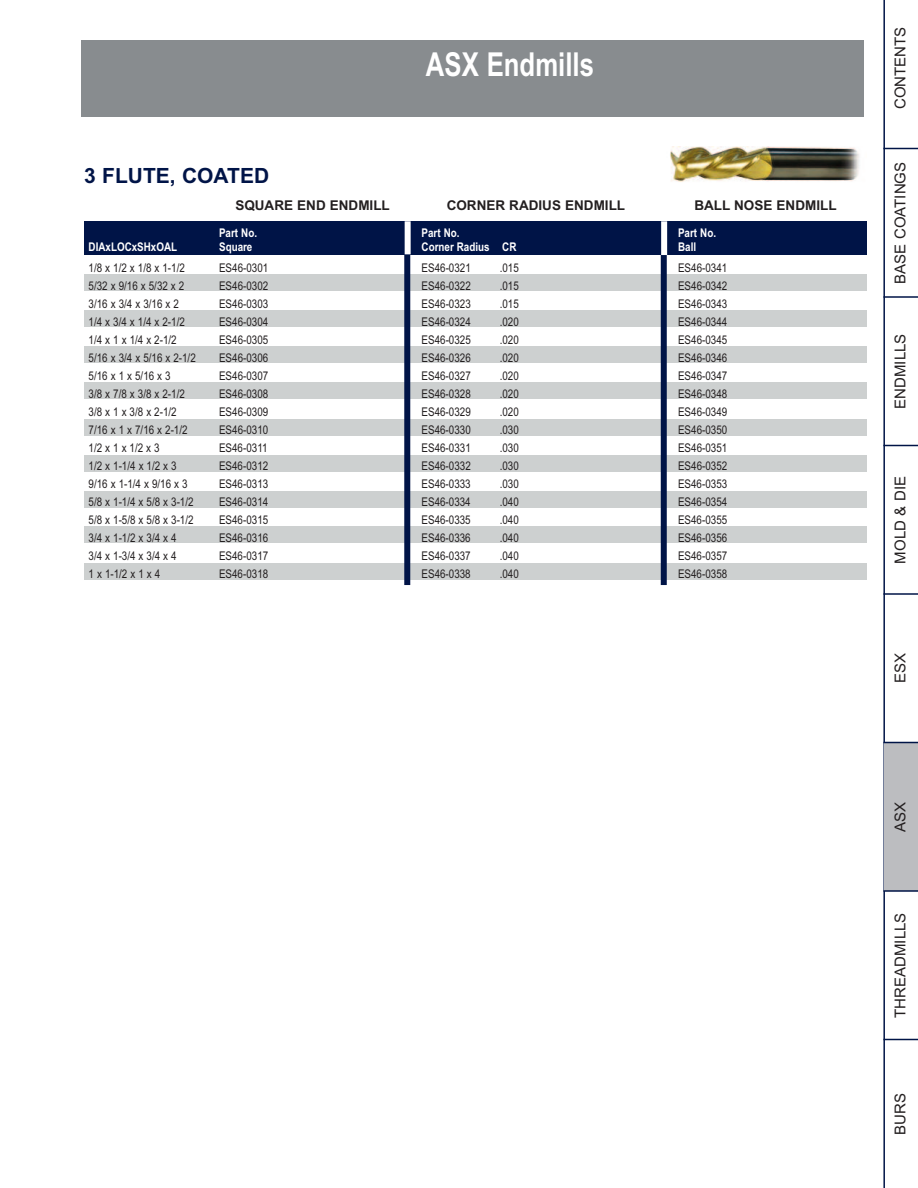
<style>
.page{position:relative;width:918px;height:1188px;background:#fff}
.page>*{position:absolute;margin:0;border:0;box-sizing:border-box;transform-origin:0 0}
.t1{font:700 33px "Arial";color:#fff;scale:.78 1}
.t2{font:700 21px "Arial";color:#001447}
.t3{font:15px "Arial";color:#231f20}
.t4{font:700 13.5px "Arial";color:#231f20}
.t5{font:12px "Arial Narrow";color:#231f20}
.t6{font:700 12px "Arial Narrow";color:#fff}
</style>
<div class="page">
<div style="left:81px;top:40px;width:783px;height:77px;background:#888c8f"></div>
<hr style="left:883px;top:0;width:2px;height:1188px;background:#001447">
<hr style="left:883px;top:148px;width:35px;height:1px;background:#001447">
<hr style="left:883px;top:296px;width:35px;height:2px;background:#001447">
<hr style="left:883px;top:445px;width:35px;height:1px;background:#001447">
<hr style="left:883px;top:593px;width:35px;height:2px;background:#001447">
<div style="left:884px;top:742px;width:34px;height:149px;background:#bcbdc0"></div>
<hr style="left:883px;top:742px;width:35px;height:1px;background:#001447">
<hr style="left:883px;top:890px;width:35px;height:2px;background:#001447">
<hr style="left:883px;top:1039px;width:35px;height:1px;background:#001447">
<div style="left:84px;top:563px;width:783px;height:17px;background:#cdd0d0"></div>
<div style="left:84px;top:491px;width:783px;height:16px;background:#cdd0d0"></div>
<div style="left:84px;top:527px;width:783px;height:16px;background:#cdd0d0"></div>
<div style="left:84px;top:419px;width:783px;height:17px;background:#cdd0d0"></div>
<div style="left:84px;top:455px;width:783px;height:16px;background:#cdd0d0"></div>
<div style="left:84px;top:346px;width:783px;height:17px;background:#cdd0d0"></div>
<div style="left:84px;top:382px;width:783px;height:17px;background:#cdd0d0"></div>
<div style="left:84px;top:275px;width:783px;height:16px;background:#cdd0d0"></div>
<div style="left:84px;top:310px;width:783px;height:17px;background:#cdd0d0"></div>
<div style="left:84px;top:221px;width:783px;height:34px;background:#001447"></div>
<div style="left:404px;top:244px;width:6px;height:341px;background:#001447"></div>
<div style="left:405px;top:221px;width:6px;height:33px;background:#fff"></div>
<div style="left:661px;top:227px;width:6px;height:358px;background:#001447"></div>
<div style="left:661px;top:221px;width:6px;height:34px;background:#fff"></div>
<img style="left:670px;top:147px;width:190px;height:35px">
<h2 class="t2" style="left:84px;top:163px;width:187px">3 FLUTE, COATED</h2>
<h1 class="t1" style="left:426px;top:45px;width:217px">ASX Endmills</h1>
<p class="t4" style="left:235px;top:198px;width:156px">SqUARE END ENDMILL</p>
<p class="t4" style="left:447px;top:198px;width:180px">CORNER RADIUS ENDMILL</p>
<p class="t4" style="left:694px;top:198px;width:144px">BALL NOSE ENDMILL</p>
<p class="t6" style="left:219px;top:226px;width:40px">Part No.</p>
<p class="t6" style="left:422px;top:226px;width:40px">Part No.</p>
<p class="t6" style="left:678px;top:226px;width:40px">Part No.</p>
<p class="t6" style="left:89px;top:239px;width:90px">DIAxLOCxSHxOAL</p>
<p class="t6" style="left:219px;top:239px;width:35px">Square</p>
<p class="t6" style="left:422px;top:239px;width:96px">Corner Radius CR</p>
<p class="t6" style="left:678px;top:239px;width:20px">Ball</p>
<p class="t5" style="left:89px;top:261px;width:98px">1/8 x 1/2 x 1/8 x 1-1/2</p>
<p class="t5" style="left:219px;top:261px;width:51px">ES46-0301</p>
<p class="t5" style="left:422px;top:261px;width:51px">ES46-0321</p>
<p class="t5" style="left:500px;top:261px;width:21px">.015</p>
<p class="t5" style="left:678px;top:261px;width:51px">ES46-0341</p>
<p class="t5" style="left:89px;top:279px;width:97px">5/32 x 9/16 x 5/32 x 2</p>
<p class="t5" style="left:219px;top:279px;width:51px">ES46-0302</p>
<p class="t5" style="left:422px;top:279px;width:51px">ES46-0322</p>
<p class="t5" style="left:500px;top:279px;width:21px">.015</p>
<p class="t5" style="left:678px;top:279px;width:51px">ES46-0342</p>
<p class="t5" style="left:89px;top:297px;width:92px">3/16 x 3/4 x 3/16 x 2</p>
<p class="t5" style="left:219px;top:297px;width:51px">ES46-0303</p>
<p class="t5" style="left:422px;top:297px;width:51px">ES46-0323</p>
<p class="t5" style="left:500px;top:297px;width:21px">.015</p>
<p class="t5" style="left:678px;top:297px;width:51px">ES46-0343</p>
<p class="t5" style="left:89px;top:315px;width:98px">1/4 x 3/4 x 1/4 x 2-1/2</p>
<p class="t5" style="left:219px;top:315px;width:51px">ES46-0304</p>
<p class="t5" style="left:422px;top:315px;width:51px">ES46-0324</p>
<p class="t5" style="left:500px;top:315px;width:21px">.020</p>
<p class="t5" style="left:678px;top:315px;width:51px">ES46-0344</p>
<p class="t5" style="left:89px;top:333px;width:90px">1/4 x 1 x 1/4 x 2-1/2</p>
<p class="t5" style="left:219px;top:333px;width:51px">ES46-0305</p>
<p class="t5" style="left:422px;top:333px;width:51px">ES46-0325</p>
<p class="t5" style="left:500px;top:333px;width:21px">.020</p>
<p class="t5" style="left:678px;top:333px;width:51px">ES46-0345</p>
<p class="t5" style="left:89px;top:351px;width:109px">5/16 x 3/4 x 5/16 x 2-1/2</p>
<p class="t5" style="left:219px;top:351px;width:51px">ES46-0306</p>
<p class="t5" style="left:422px;top:351px;width:51px">ES46-0326</p>
<p class="t5" style="left:500px;top:351px;width:21px">.020</p>
<p class="t5" style="left:678px;top:351px;width:51px">ES46-0346</p>
<p class="t5" style="left:89px;top:369px;width:84px">5/16 x 1 x 5/16 x 3</p>
<p class="t5" style="left:219px;top:369px;width:51px">ES46-0307</p>
<p class="t5" style="left:422px;top:369px;width:51px">ES46-0327</p>
<p class="t5" style="left:500px;top:369px;width:21px">.020</p>
<p class="t5" style="left:678px;top:369px;width:51px">ES46-0347</p>
<p class="t5" style="left:89px;top:387px;width:98px">3/8 x 7/8 x 3/8 x 2-1/2</p>
<p class="t5" style="left:219px;top:387px;width:51px">ES46-0308</p>
<p class="t5" style="left:422px;top:387px;width:51px">ES46-0328</p>
<p class="t5" style="left:500px;top:387px;width:21px">.020</p>
<p class="t5" style="left:678px;top:387px;width:51px">ES46-0348</p>
<p class="t5" style="left:89px;top:405px;width:90px">3/8 x 1 x 3/8 x 2-1/2</p>
<p class="t5" style="left:219px;top:405px;width:51px">ES46-0309</p>
<p class="t5" style="left:422px;top:405px;width:51px">ES46-0329</p>
<p class="t5" style="left:500px;top:405px;width:21px">.020</p>
<p class="t5" style="left:678px;top:405px;width:51px">ES46-0349</p>
<p class="t5" style="left:89px;top:423px;width:101px">7/16 x 1 x 7/16 x 2-1/2</p>
<p class="t5" style="left:219px;top:423px;width:51px">ES46-0310</p>
<p class="t5" style="left:422px;top:423px;width:51px">ES46-0330</p>
<p class="t5" style="left:500px;top:423px;width:21px">.030</p>
<p class="t5" style="left:678px;top:423px;width:51px">ES46-0350</p>
<p class="t5" style="left:89px;top:441px;width:73px">1/2 x 1 x 1/2 x 3</p>
<p class="t5" style="left:219px;top:441px;width:50px">ES46-0311</p>
<p class="t5" style="left:422px;top:441px;width:51px">ES46-0331</p>
<p class="t5" style="left:500px;top:441px;width:21px">.030</p>
<p class="t5" style="left:678px;top:441px;width:51px">ES46-0351</p>
<p class="t5" style="left:89px;top:459px;width:90px">1/2 x 1-1/4 x 1/2 x 3</p>
<p class="t5" style="left:219px;top:459px;width:51px">ES46-0312</p>
<p class="t5" style="left:422px;top:459px;width:51px">ES46-0332</p>
<p class="t5" style="left:500px;top:459px;width:21px">.030</p>
<p class="t5" style="left:678px;top:459px;width:51px">ES46-0352</p>
<p class="t5" style="left:89px;top:477px;width:101px">9/16 x 1-1/4 x 9/16 x 3</p>
<p class="t5" style="left:219px;top:477px;width:51px">ES46-0313</p>
<p class="t5" style="left:422px;top:477px;width:51px">ES46-0333</p>
<p class="t5" style="left:500px;top:477px;width:21px">.030</p>
<p class="t5" style="left:678px;top:477px;width:51px">ES46-0353</p>
<p class="t5" style="left:89px;top:495px;width:107px">5/8 x 1-1/4 x 5/8 x 3-1/2</p>
<p class="t5" style="left:219px;top:495px;width:51px">ES46-0314</p>
<p class="t5" style="left:422px;top:495px;width:51px">ES46-0334</p>
<p class="t5" style="left:500px;top:495px;width:21px">.040</p>
<p class="t5" style="left:678px;top:495px;width:51px">ES46-0354</p>
<p class="t5" style="left:89px;top:513px;width:107px">5/8 x 1-5/8 x 5/8 x 3-1/2</p>
<p class="t5" style="left:219px;top:513px;width:51px">ES46-0315</p>
<p class="t5" style="left:422px;top:513px;width:51px">ES46-0335</p>
<p class="t5" style="left:500px;top:513px;width:21px">.040</p>
<p class="t5" style="left:678px;top:513px;width:51px">ES46-0355</p>
<p class="t5" style="left:89px;top:531px;width:90px">3/4 x 1-1/2 x 3/4 x 4</p>
<p class="t5" style="left:219px;top:531px;width:51px">ES46-0316</p>
<p class="t5" style="left:422px;top:531px;width:51px">ES46-0336</p>
<p class="t5" style="left:500px;top:531px;width:21px">.040</p>
<p class="t5" style="left:678px;top:531px;width:51px">ES46-0356</p>
<p class="t5" style="left:89px;top:549px;width:90px">3/4 x 1-3/4 x 3/4 x 4</p>
<p class="t5" style="left:219px;top:549px;width:51px">ES46-0317</p>
<p class="t5" style="left:422px;top:549px;width:51px">ES46-0337</p>
<p class="t5" style="left:500px;top:549px;width:21px">.040</p>
<p class="t5" style="left:678px;top:549px;width:51px">ES46-0357</p>
<p class="t5" style="left:89px;top:567px;width:73px">1 x 1-1/2 x 1 x 4</p>
<p class="t5" style="left:219px;top:567px;width:51px">ES46-0318</p>
<p class="t5" style="left:422px;top:567px;width:51px">ES46-0338</p>
<p class="t5" style="left:500px;top:567px;width:21px">.040</p>
<p class="t5" style="left:678px;top:567px;width:51px">ES46-0358</p>
<p class="t3" style="left:892px;top:109px;width:84px;rotate:-90deg">CONTENTS</p>
<p class="t3" style="left:892px;top:284px;width:123px;rotate:-90deg">BASE COATINGS</p>
<p class="t3" style="left:892px;top:409px;width:77px;rotate:-90deg">ENDMILLS</p>
<p class="t3" style="left:892px;top:564px;width:89px;rotate:-90deg">MOLD &amp; DIE</p>
<p class="t3" style="left:892px;top:683px;width:32px;rotate:-90deg">ESX</p>
<p class="t3" style="left:892px;top:832px;width:32px;rotate:-90deg">ASX</p>
<p class="t3" style="left:892px;top:1018px;width:107px;rotate:-90deg">THREADMILLS</p>
<p class="t3" style="left:892px;top:1135px;width:43px;rotate:-90deg">BURS</p>
</div>
